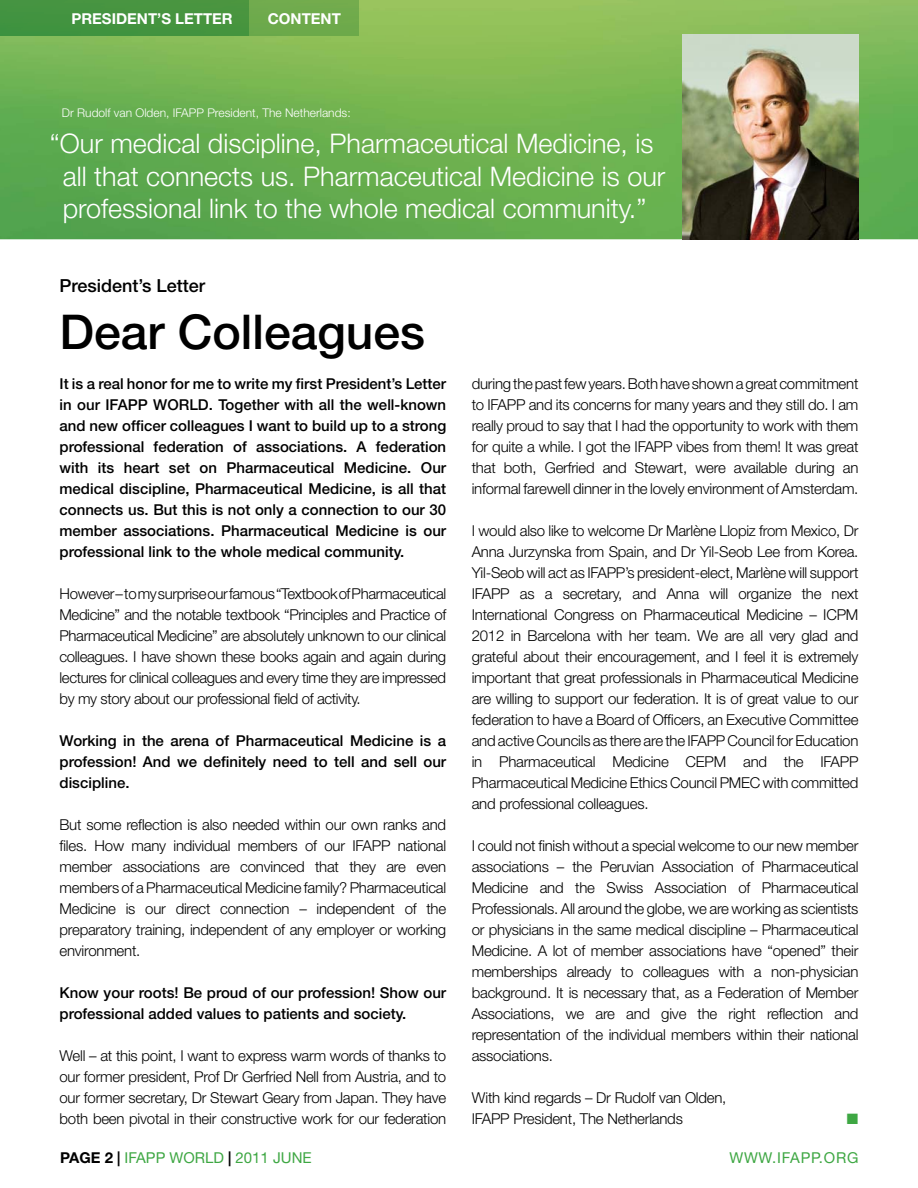
<style>
.page{position:relative;width:918px;height:1188px;background:#fff}
.page>*{position:absolute;margin:0;border:0;box-sizing:border-box;transform-origin:0 0}
.t1{font:500 48px "Helvetica Neue";color:#000}
.t2{font:300 27px/32.4px "Helvetica Neue";color:#fff;text-align:center}
.t3{font:500 18px "Helvetica Neue";color:#000}
.t4{font:300 15px/21px "Helvetica Neue";letter-spacing:-.015em;color:#000;text-align:justify}
.t5{font:500 15px/21px "Helvetica Neue";color:#000;text-align:justify}
.t6{font:15px "Helvetica Neue";color:#3ea743}
.t7{font:700 15px "Helvetica Neue";color:#fff}
.t8{font:15px "Helvetica Neue";letter-spacing:.05em;color:#3ea743}
.t9{font:15px "Zapf Dingbats ITC";color:#3ea743}
.t10{font:300 12px "Helvetica Neue";color:#fff}
.s1{font-weight:700;color:#000}
.s2{font-family:"Frutiger Next LT";font-weight:700;color:#000}
</style>
<div class="page">
<img style="left:0;top:0;width:918px;height:239px">
<img style="left:0;top:0;width:359px;height:35px">
<img style="left:683px;top:34px;width:175px;height:205px">
<p class="t7" style="left:71px;top:13px;width:163px">PRESIDENT’S LETTER</p>
<p class="t7" style="left:268px;top:13px;width:75px">CONTENT</p>
<p class="t10" style="left:62px;top:108px;width:290px">Dr Rudolf van Olden, IFAPP President, The Netherlands:</p>
<h2 class="t2" style="left:50px;top:130px;width:617px">“Our medical discipline, Pharmaceutical Medicine, is all that connects us. Pharmaceutical Medicine is our professional link to the whole medical community.”</h2>
<p class="t3" style="left:60px;top:279px;width:147px">President’s Letter</p>
<h1 class="t1" style="left:60px;top:315px;width:367px">Dear Colleagues</h1>
<p class="t5" style="left:60px;top:374px;width:388px">It is a real honor for me to write my first President’s Letter in our IFAPP WORLD. Together with all the well-known and new officer colleagues I want to build up to a strong professional federation of associations. A federation with its heart set on Pharmaceutical Medicine. Our medical discipline, Pharmaceutical Medicine, is all that connects us. But this is not only a connection to our 30 member associations. Pharmaceutical Medicine is our professional link to the whole medical community.</p>
<p class="t4" style="left:60px;top:584px;width:388px">However – to my surprise our famous “Textbook of Pharmaceutical Medicine” and the notable textbook “Principles and Practice of Pharmaceutical Medicine” are absolutely unknown to our clinical colleagues. I have shown these books again and again during lectures for clinical colleagues and every time they are impressed by my story about our professional field of activity.</p>
<p class="t5" style="left:60px;top:731px;width:388px">Working in the arena of Pharmaceutical Medicine is a profession! And we definitely need to tell and sell our discipline.</p>
<p class="t4" style="left:60px;top:815px;width:388px">But some reflection is also needed within our own ranks and files. How many individual members of our IFAPP national member associations are convinced that they are even members of a Pharmaceutical Medicine family? Pharmaceutical Medicine is our direct connection – independent of the preparatory training, independent of any employer or working environment.</p>
<p class="t5" style="left:60px;top:983px;width:388px">Know your roots! Be proud of our profession! Show our professional added values to patients and society.</p>
<p class="t4" style="left:60px;top:1046px;width:388px">Well – at this point, I want to express warm words of thanks to our former president, Prof Dr Gerfried Nell from Austria, and to our former secretary, Dr Stewart Geary from Japan. They have both been pivotal in their constructive work for our federation</p>
<p class="t4" style="left:472px;top:374px;width:388px">during the past few years. Both have shown a great commitment to IFAPP and its concerns for many years and they still do. I am really proud to say that I had the opportunity to work with them for quite a while. I got the IFAPP vibes from them! It was great that both, Gerfried and Stewart, were available during an informal farewell dinner in the lovely environment of Amsterdam.</p>
<p class="t4" style="left:472px;top:521px;width:388px">I would also like to welcome Dr Marlène Llopiz from Mexico, Dr Anna Jurzynska from Spain, and Dr Yil-Seob Lee from Korea.<br>Yil-Seob will act as IFAPP’s president-elect, Marlène will support IFAPP as a secretary, and Anna will organize the next International Congress on Pharmaceutical Medicine – ICPM 2012 in Barcelona with her team. We are all very glad and grateful about their encouragement, and I feel it is extremely important that great professionals in Pharmaceutical Medicine are willing to support our federation. It is of great value to our federation to have a Board of Officers, an Executive Committee and active Councils as there are the IFAPP Council for Education in Pharmaceutical Medicine CEPM and the IFAPP Pharmaceutical Medicine Ethics Council PMEC with committed and professional colleagues.</p>
<p class="t4" style="left:472px;top:836px;width:388px">I could not finish without a special welcome to our new member associations – the Peruvian Association of Pharmaceutical Medicine and the Swiss Association of Pharmaceutical Professionals. All around the globe, we are working as scientists or physicians in the same medical discipline – Pharmaceutical Medicine. A lot of member associations have “opened” their memberships already to colleagues with a non-physician background. It is necessary that, as a Federation of Member Associations, we are and give the right reflection and representation of the individual members within their national associations.</p>
<p class="t4" style="left:472px;top:1088px;width:256px">With kind regards – Dr Rudolf van Olden,<br>IFAPP President, The Netherlands</p>
<p class="t9" style="left:847px;top:1112px;width:13px">■</p>
<p class="t6" style="left:60px;top:1153px;width:253px"><span class="s1">PAGE 2</span> <span class="s2">|</span> IFAPP WORLD <span class="s2">|</span> 2011 JUNE</p>
<p class="t8" style="left:729px;top:1153px;width:131px">WWW.IFAPP.ORG</p>
</div>
